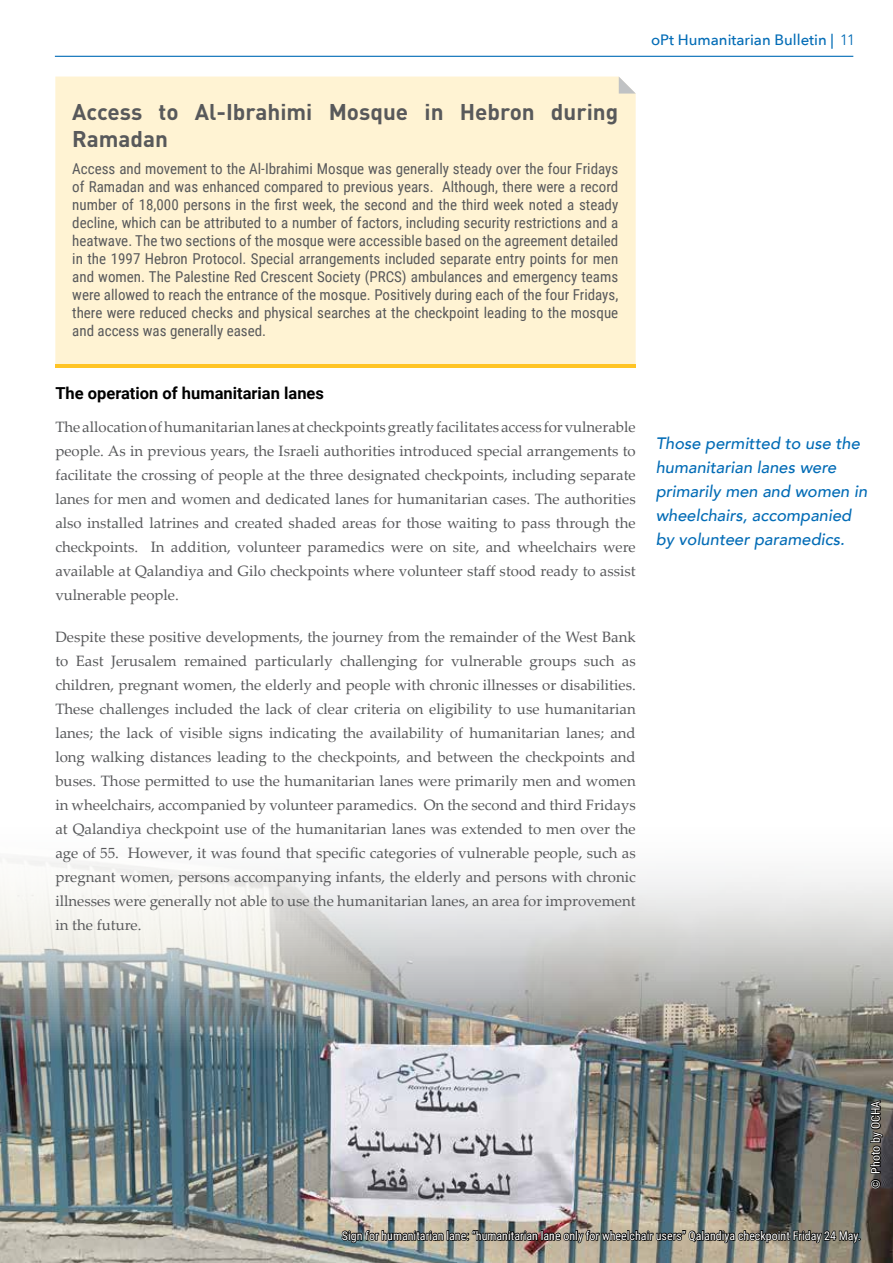
<style>
.page{position:relative;width:893px;height:1263px;background:#fff}
.page>*{position:absolute;margin:0;border:0;box-sizing:border-box;transform-origin:0 0}
.t1{font:700 22.5px/27px "DIN Pro";color:#58595b}
.t2{font:italic 500 16.5px/24px "Avenir";color:#036cb6}
.t3{font:700 16.5px "Roboto";color:#000}
.t4{font:15px/24px "Palatino Linotype";color:#58595b;text-align:justify}
.t5{font:15px/18px "Roboto Condensed";color:#58595b;text-align:justify}
.t6{font:500 15px "Avenir Next";color:#036cb6}
.t7{font:12px "Roboto Condensed";color:#fff}
.s1{font-family:"Avenir Next Condensed";font-weight:400}
</style>
<div class="page">
<hr style="left:55px;top:56px;width:798px;height:1px;background:#036cb6">
<div style="left:55px;top:77px;width:581px;height:287px;background:#fff3d3"></div>
<svg style="left:619px;top:77px;width:17px;height:17px"></svg>
<hr style="left:55px;top:364px;width:581px;height:4px;background:#ffc425">
<img style="left:0;top:856px;width:893px;height:407px">
<svg style="left:869px;top:1099px;width:15px;height:91px"></svg>
<img style="left:341px;top:1223px;width:521px;height:21px">
<p class="t6" style="left:651px;top:27px;width:205px">oPt Humanitarian Bulletin | <span class="s1">11</span></p>
<h1 class="t1" style="left:72px;top:96px;width:547px">Access to Al-Ibrahimi Mosque in Hebron during<br>Ramadan</h1>
<p class="t5" style="left:72px;top:159px;width:547px">Access and movement to the Al-Ibrahimi Mosque was generally steady over the four Fridays of Ramadan and was enhanced compared to previous years. Although, there were a record number of 18,000 persons in the first week, the second and the third week noted a steady decline, which can be attributed to a number of factors, including security restrictions and a heatwave. The two sections of the mosque were accessible based on the agreement detailed in the 1997 Hebron Protocol. Special arrangements included separate entry points for men and women. The Palestine Red Crescent Society (PRCS) ambulances and emergency teams were allowed to reach the entrance of the mosque. Positively during each of the four Fridays, there were reduced checks and physical searches at the checkpoint leading to the mosque and access was generally eased.</p>
<p class="t3" style="left:55px;top:381px;width:270px">The operation of humanitarian lanes</p>
<p class="t4" style="left:55px;top:414px;width:582px">The allocation of humanitarian lanes at checkpoints greatly facilitates access for vulnerable people. As in previous years, the Israeli authorities introduced special arrangements to facilitate the crossing of people at the three designated checkpoints, including separate lanes for men and women and dedicated lanes for humanitarian cases. The authorities also installed latrines and created shaded areas for those waiting to pass through the checkpoints. In addition, volunteer paramedics were on site, and wheelchairs were available at Qalandiya and Gilo checkpoints where volunteer staff stood ready to assist vulnerable people.</p>
<p class="t4" style="left:55px;top:624px;width:582px">Despite these positive developments, the journey from the remainder of the West Bank to East Jerusalem remained particularly challenging for vulnerable groups such as children, pregnant women, the elderly and people with chronic illnesses or disabilities.<br>These challenges included the lack of clear criteria on eligibility to use humanitarian lanes; the lack of visible signs indicating the availability of humanitarian lanes; and long walking distances leading to the checkpoints, and between the checkpoints and buses. Those permitted to use the humanitarian lanes were primarily men and women in wheelchairs, accompanied by volunteer paramedics. On the second and third Fridays at Qalandiya checkpoint use of the humanitarian lanes was extended to men over the age of 55. However, it was found that specific categories of vulnerable people, such as pregnant women, persons accompanying infants, the elderly and persons with chronic illnesses were generally not able to use the humanitarian lanes, an area for improvement in the future.</p>
<p class="t2" style="left:656px;top:431px;width:213px">Those permitted to use the humanitarian lanes were primarily men and women in wheelchairs, accompanied by volunteer paramedics.</p>
<p class="t7" style="left:867px;top:1188px;width:89px;rotate:-90deg">© Photo by OCHA</p>
<p class="t7" style="left:342px;top:1227px;width:521px">Sign for humanitarian lane: “humanitarian lane only for wheelchair users” Qalandiya checkpoint Friday 24 May.</p>
</div>
